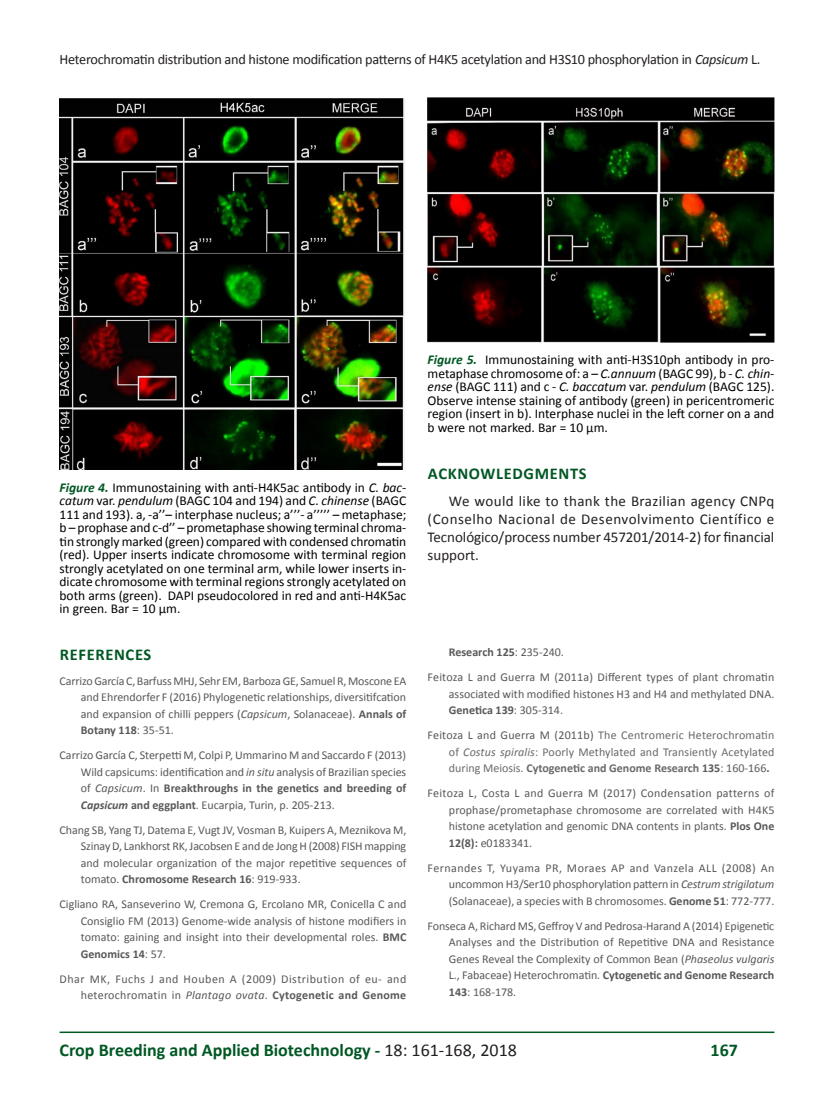
<style>
.page{position:relative;width:834px;height:1106px;background:#fff}
.page>*{position:absolute;margin:0;border:0;box-sizing:border-box;transform-origin:0 0}
.t1{font:700 18px "Calibri";color:#005824}
.TITULO_1{font:700 16.5px "Calibri";letter-spacing:.04em;color:#005824}
.CORPO_DE_TEXTO{font:15px/18px "Calibri";letter-spacing:-.005em;color:#231f20;text-align:justify}
.t2{font:14.25px "Calibri";letter-spacing:-.02em;color:#231f20}
.FIGURAS_E_TABELAS{font:13.5px/13.5px "Calibri";color:#000;text-align:justify}
.REFERENCES{font:12px/16.5px "Calibri";color:#57585a;text-align:justify}
.REFERENCES-2{font:12px/16.5px "Calibri";letter-spacing:.01em;color:#696969;text-align:justify}
.REFERENCES-3{font:12px/16.5px "Calibri";letter-spacing:.04em;color:#57585a;text-align:right}
.REFERENCES-4{font:700 12px "Calibri";color:#57585a}
.s1{font-style:italic}
.s2{font-weight:700;font-style:italic;color:#005824}
.s3{font-weight:700}
.s4{font-weight:700;font-style:italic}
.s5{font-weight:400}
.s6{color:#57585a}
.s7{font-weight:700;color:#5c5c5c}
.s8{color:#5c5c5c}
.s9{font-weight:700;color:#57585a}
.s10{font-weight:400;color:#231f20}
</style>
<div class="page">
<hr style="left:60px;top:1031px;width:714px;height:2px;background:#005824">
<img style="left:60px;top:99px;width:345px;height:371px">
<img style="left:427px;top:98px;width:347px;height:244px">
<p class="t2" style="left:60px;top:49px;width:702px">Heterochromatin distribution and histone modification patterns of H4K5 acetylation and H3S10 phosphorylation in <span class="s1">Capsicum</span> L.</p>
<p class="FIGURAS_E_TABELAS" style="left:60px;top:480px;width:348px"><span class="s2">Figure 4.</span> Immunostaining with anti-H4K5ac antibody in <span class="s1">C. bac&shy;catum</span> var. <span class="s1">pendulum</span> (BAGC 104 and 194) and <span class="s1">C. chinense</span> (BAGC 111 and 193). a, -a’’– interphase nucleus; a’’’- a’’’’’ – metaphase; b – prophase and c-d’’ – prometaphase showing terminal chroma&shy;tin strongly marked (green) compared with condensed chromatin (red). Upper inserts indicate chromosome with terminal region strongly acetylated on one terminal arm, while lower inserts in&shy;dicate chromosome with terminal regions strongly acetylated on both arms (green). DAPI pseudocolored in red and anti-H4K5ac in green. Bar = 10 µm.</p>
<p class="TITULO_1" style="left:60px;top:642px;width:93px">REFERENCES</p>
<p class="REFERENCES" style="left:81px;top:672px;width:327px;text-indent:-21px">Carrizo García C, Barfuss MHJ, Sehr EM, Barboza GE, Samuel R, Moscone EA and Ehrendorfer F (2016) Phylogenetic relationships, diversitifcation and expansion of chilli peppers (<span class="s1">Capsicum</span>, Solanaceae). <span class="s3">Annals of Botany 118</span>: 35-51.</p>
<p class="REFERENCES" style="left:81px;top:746px;width:327px;text-indent:-21px">Carrizo García C, Sterpetti M, Colpi P, Ummarino M and Saccardo F (2013)<br>Wild capsicums: identification and <span class="s1">in situ</span> analysis of Brazilian species of <span class="s1">Capsicum</span>. In <span class="s3">Breakthroughs in the genetics and breeding of </span><span class="s4">Capsicum</span> <span class="s3">and eggplant</span>. Eucarpia, Turin, p. 205-213.</p>
<p class="REFERENCES" style="left:81px;top:821px;width:327px;text-indent:-21px">Chang SB, Yang TJ, Datema E, Vugt JV, Vosman B, Kuipers A, Meznikova M, Szinay D, Lankhorst RK, Jacobsen E and de Jong H (2008) FISH mapping and molecular organization of the major repetitive sequences of tomato. <span class="s3">Chromosome Research 16</span>: 919-933.</p>
<p class="REFERENCES" style="left:81px;top:895px;width:327px;text-indent:-21px">Cigliano RA, Sanseverino W, Cremona G, Ercolano MR, Conicella C and Consiglio FM (2013) Genome-wide analysis of histone modifiers in tomato: gaining and insight into their developmental roles. <span class="s3">BMC Genomics 14</span>: 57.</p>
<p class="REFERENCES-3" style="left:60px;top:970px;width:348px">Dhar MK, Fuchs J and Houben A (2009) Distribution of eu- and heterochromatin in <span class="s1">Plantago ovata</span>. <span class="s3">Cytogenetic and Genome</span></p>
<p class="FIGURAS_E_TABELAS" style="left:427px;top:353px;width:348px"><span class="s2">Figure 5.</span> Immunostaining with anti-H3S10ph antibody in pro&shy;metaphase chromosome of: a – <span class="s1">C.annuum</span> (BAGC 99), b - <span class="s1">C. chin&shy;ense</span> (BAGC 111) and c - <span class="s1">C. baccatum</span> var. <span class="s1">pendulum</span> (BAGC 125).<br>Observe intense staining of antibody (green) in pericentromeric region (insert in b). Interphase nuclei in the left corner on a and b were not marked. Bar = 10 µm.</p>
<p class="TITULO_1" style="left:428px;top:462px;width:160px">ACKNOWLEDGMENTS</p>
<p class="CORPO_DE_TEXTO" style="left:427px;top:491px;width:348px;text-indent:21px">We would like to thank the Brazilian agency CNPq (Conselho Nacional de Desenvolvimento Científico e Tecnológico/process number 457201/2014-2) for financial support.</p>
<p class="REFERENCES-4" style="left:449px;top:644px;width:117px">Research 125<span class="s5">: 235-240.</span></p>
<p class="REFERENCES" style="left:449px;top:668px;width:327px;text-indent:-21px">Feitoza L and Guerra M (2011a) Different types of plant chromatin associated with modified histones H3 and H4 and methylated DNA.<br><span class="s3">Genetica 139</span>: 305-314.</p>
<p class="REFERENCES-2" style="left:449px;top:726px;width:327px;text-indent:-21px"><span class="s6">Feitoza L and Guerra M (2011b)</span> The Centromeric Heterochromatin of <span class="s1">Costus spiralis</span>: Poorly Methylated and Transiently Acetylated during Meiosis. <span class="s3">Cytogenetic and Genome Research</span> <span class="s7">135</span><span class="s8">: 160-166</span><span class="s9">.</span></p>
<p class="REFERENCES" style="left:449px;top:784px;width:327px;text-indent:-21px">Feitoza L, Costa L and Guerra M (2017) Condensation patterns of prophase/prometaphase chromosome are correlated with H4K5 histone acetylation and genomic DNA contents in plants. <span class="s3">Plos One 12(8):</span> e0183341.</p>
<p class="REFERENCES" style="left:449px;top:859px;width:327px;text-indent:-21px">Fernandes T, Yuyama PR, Moraes AP and Vanzela ALL (2008) An uncommon H3/Ser10 phosphorylation pattern in <span class="s1">Cestrum strigilatum </span>(Solanaceae), a species with B chromosomes. <span class="s3">Genome 51</span>: 772-777.</p>
<p class="REFERENCES" style="left:449px;top:917px;width:327px;text-indent:-21px">Fonseca A, Richard MS, Geffroy V and Pedrosa-Harand A (2014) Epigenetic Analyses and the Distribution of Repetitive DNA and Resistance Genes Reveal the Complexity of Common Bean (<span class="s1">Phaseolus vulgaris </span>L., Fabaceae) Heterochromatin<span class="s1">.</span> <span class="s3">Cytogenetic and Genome Research 143</span>: 168-178.</p>
<h1 class="t1" style="left:60px;top:1037px;width:459px">Crop Breeding and Applied Biotechnology - <span class="s10">18: 161-168, 2018</span></h1>
<h1 class="t1" style="left:710px;top:1037px;width:29px">167</h1>
</div>
